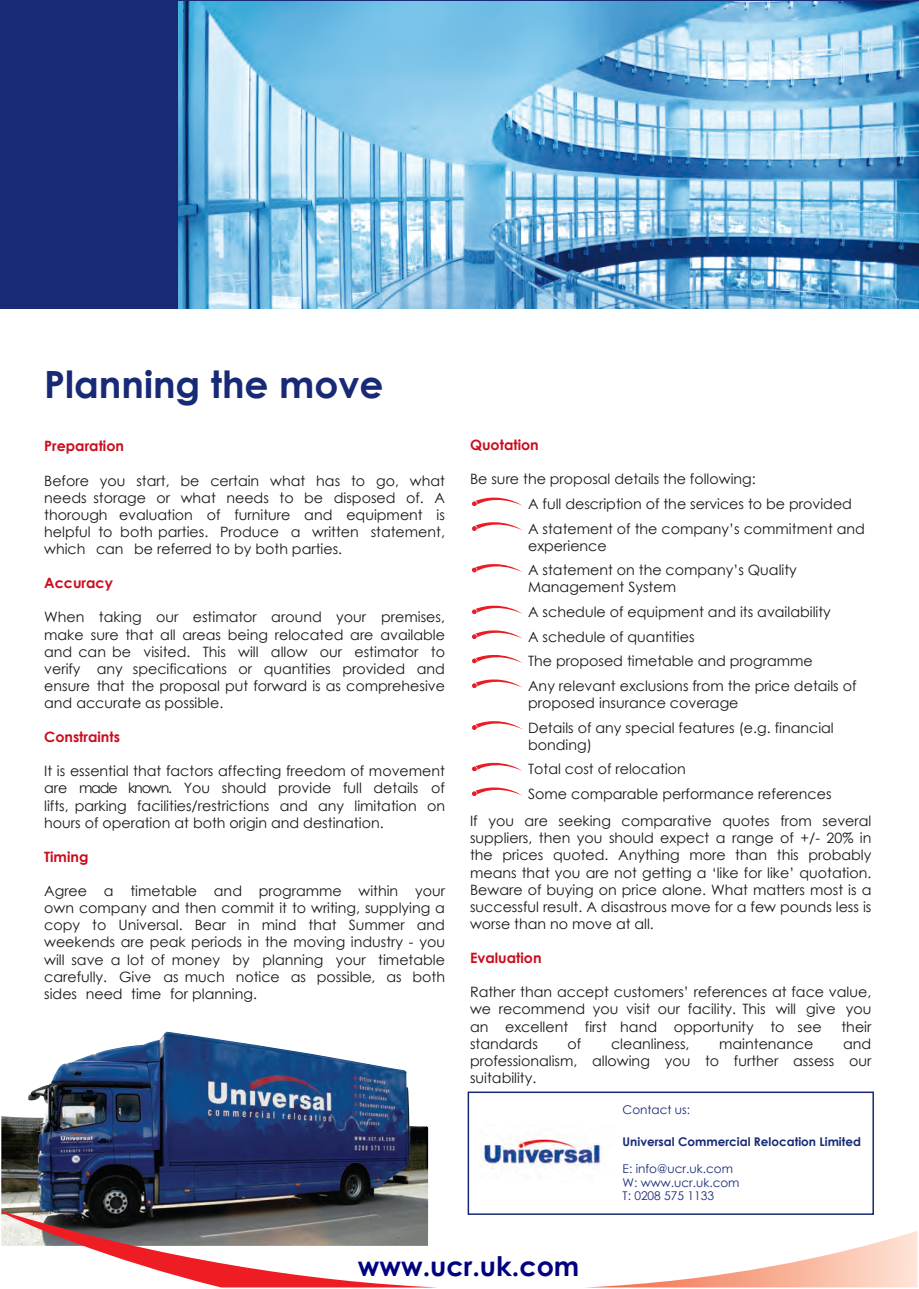
<style>
.page{position:relative;width:919px;height:1289px;background:#fff}
.page>*{position:absolute;margin:0;border:0;box-sizing:border-box;transform-origin:0 0}
.t1{font:700 37.5px "Century Gothic";color:#182a76}
.t2{font:700 27px "Century Gothic";color:#000080}
.t3{font:14.25px/17.1px "Century Gothic";color:#1a171c;text-align:justify}
.t4{font:700 14.25px "Century Gothic";color:#cb0d1d}
.t5{font:14.25px "Century Gothic";color:#cb0d1d}
.t6{font:12px/13.5px "Century Gothic";color:#182a76}
.t7{font:700 12px "Century Gothic";color:#182a76}
</style>
<div class="page">
<div style="left:0;top:0;width:918px;height:308px;background:#182a76"></div>
<img style="left:179px;top:2px;width:739px;height:306px">
<img style="left:482px;top:1133px;width:120px;height:36px">
<div style="left:467px;top:1091px;width:406px;height:123px;border:2px solid #182a76"></div>
<img style="left:1px;top:1031px;width:427px;height:214px">
<svg style="left:2px;top:1211px;width:915px;height:76px"></svg>
<svg style="left:472px;top:497px;width:50px;height:9px"></svg>
<svg style="left:472px;top:522px;width:50px;height:8px"></svg>
<svg style="left:472px;top:564px;width:50px;height:8px"></svg>
<svg style="left:472px;top:605px;width:50px;height:9px"></svg>
<svg style="left:472px;top:630px;width:50px;height:8px"></svg>
<svg style="left:472px;top:655px;width:50px;height:8px"></svg>
<svg style="left:472px;top:679px;width:50px;height:9px"></svg>
<svg style="left:472px;top:721px;width:50px;height:8px"></svg>
<svg style="left:472px;top:762px;width:50px;height:9px"></svg>
<svg style="left:472px;top:787px;width:50px;height:8px"></svg>
<h1 class="t1" style="left:44px;top:355px;width:341px">Planning the move</h1>
<p class="t4" style="left:44px;top:435px;width:81px">Preparation</p>
<p class="t3" style="left:44px;top:471px;width:402px">Before you start, be certain what has to go, what needs storage or what needs to be disposed of. A thorough evaluation of furniture and equipment is helpful to both parties. Produce a written statement, which can be referred to by both parties.</p>
<p class="t4" style="left:44px;top:572px;width:70px">Accuracy</p>
<p class="t3" style="left:44px;top:608px;width:402px">When taking our estimator around your premises, make sure that all areas being relocated are available and can be visited. This will allow our estimator to verify any specifications or quantities provided and ensure that the proposal put forward is as comprehesive and accurate as possible.</p>
<p class="t4" style="left:44px;top:726px;width:77px">Constraints</p>
<p class="t3" style="left:44px;top:762px;width:402px">It is essential that factors affecting freedom of movement are made known. You should provide full details of lifts, parking facilities/restrictions and any limitation on hours of operation at both origin and destination.</p>
<p class="t4" style="left:44px;top:845px;width:46px">Timing</p>
<p class="t3" style="left:44px;top:882px;width:402px">Agree a timetable and programme within your own company and then commit it to writing, supplying a copy to Universal. Bear in mind that Summer and weekends are peak periods in the moving industry - you will save a lot of money by planning your timetable carefully. Give as much notice as possible, as both sides need time for planning.</p>
<p class="t4" style="left:470px;top:434px;width:70px">Quotation</p>
<p class="t3" style="left:470px;top:470px;width:287px">Be sure the proposal details the following:</p>
<p class="t5" style="left:470px;top:494px;width:10px">•</p>
<p class="t3" style="left:528px;top:495px;width:325px">A full description of the services to be provided</p>
<p class="t5" style="left:470px;top:518px;width:10px">•</p>
<p class="t3" style="left:528px;top:519px;width:338px">A statement of the company’s commitment and experience</p>
<p class="t5" style="left:470px;top:560px;width:10px">•</p>
<p class="t3" style="left:528px;top:561px;width:270px">A statement on the company’s Quality<br>Management System</p>
<p class="t5" style="left:470px;top:602px;width:10px">•</p>
<p class="t3" style="left:528px;top:603px;width:304px">A schedule of equipment and its availability</p>
<p class="t5" style="left:470px;top:626px;width:10px">•</p>
<p class="t3" style="left:528px;top:627px;width:168px">A schedule of quantities</p>
<p class="t5" style="left:470px;top:651px;width:10px">•</p>
<p class="t3" style="left:528px;top:652px;width:286px">The proposed timetable and programme</p>
<p class="t5" style="left:470px;top:675px;width:10px">•</p>
<p class="t3" style="left:528px;top:677px;width:330px">Any relevant exclusions from the price details of proposed insurance coverage</p>
<p class="t5" style="left:470px;top:717px;width:10px">•</p>
<p class="t3" style="left:528px;top:718px;width:307px">Details of any special features (e.g. financial bonding)</p>
<p class="t5" style="left:470px;top:759px;width:10px">•</p>
<p class="t3" style="left:528px;top:760px;width:159px">Total cost of relocation</p>
<p class="t5" style="left:470px;top:783px;width:10px">•</p>
<p class="t3" style="left:528px;top:785px;width:305px">Some comparable performance references</p>
<p class="t3" style="left:470px;top:812px;width:403px">If you are seeking comparative quotes from several suppliers, then you should expect a range of +/- 20% in the prices quoted. Anything more than this probably means that you are not getting a ‘like for like’ quotation.<br>Beware of buying on price alone. What matters most is a successful result. A disastrous move for a few pounds less is worse than no move at all.</p>
<p class="t4" style="left:470px;top:947px;width:73px">Evaluation</p>
<p class="t3" style="left:470px;top:983px;width:403px">Rather than accept customers’ references at face value, we recommend you visit our facility. This will give you an excellent first hand opportunity to see</p>
<p class="t3" style="left:841px;top:1017px;width:31px">their</p>
<p class="t3" style="left:470px;top:1034px;width:69px">standards</p>
<p class="t3" style="left:567px;top:1034px;width:15px">of</p>
<p class="t3" style="left:611px;top:1034px;width:80px">cleanliness,</p>
<p class="t3" style="left:719px;top:1034px;width:96px">maintenance</p>
<p class="t3" style="left:470px;top:1034px;width:403px;text-indent:373px">and professionalism, allowing you to further assess our suitability.</p>
<p class="t6" style="left:622px;top:1102px;width:69px">Contact us:</p>
<p class="t7" style="left:622px;top:1132px;width:240px">Universal Commercial Relocation Limited</p>
<p class="t6" style="left:622px;top:1162px;width:118px">E: info@ucr.uk.com<br>W: www.ucr.uk.com<br>T: 0208 575 1133</p>
<h2 class="t2" style="left:358px;top:1245px;width:223px">www.ucr.uk.com</h2>
</div>
